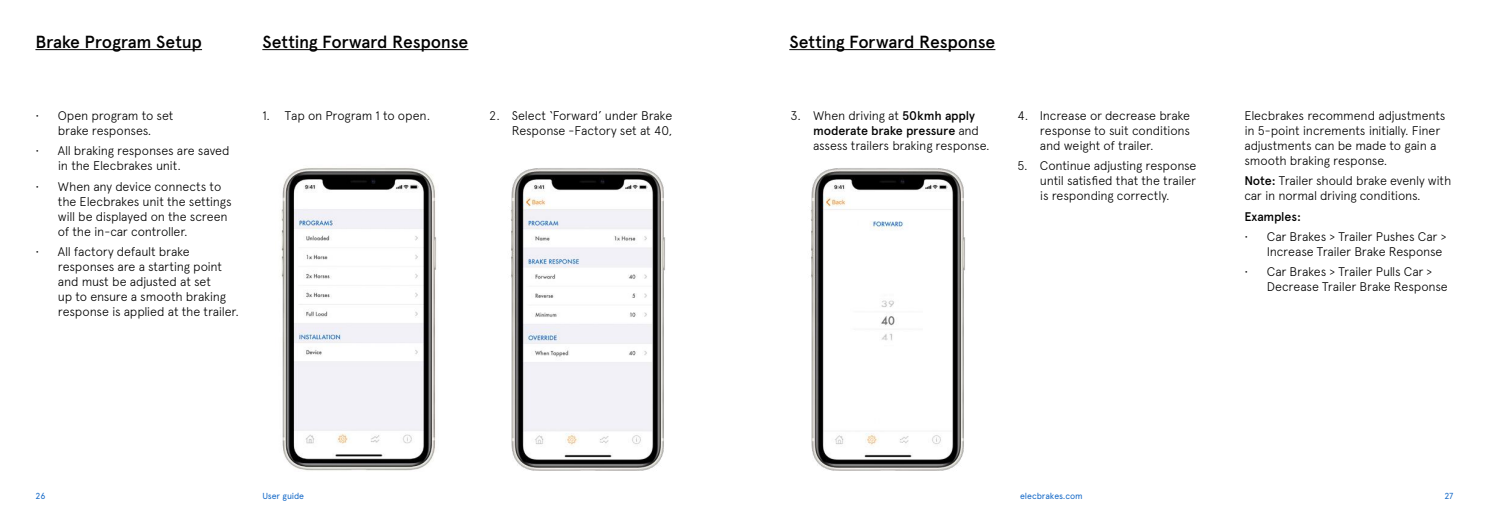
<style>
.page{position:relative;width:1489px;height:525px;background:#fff}
.page>*{position:absolute;margin:0;border:0;box-sizing:border-box;transform-origin:0 0}
.t1{font:500 17.5px "Apercu";letter-spacing:-.015em;color:#000}
.t2{font:300 12.5px/15px "Apercu";letter-spacing:-.015em;color:#000}
.t3{font:500 12.5px "Apercu";letter-spacing:-.02em;color:#000}
.t4{font:8.75px "Apercu";letter-spacing:-.01em;color:#1469c8}
.s1{font-weight:500}
</style>
<div class="page">
<img style="left:281px;top:168px;width:156px;height:303px">
<img style="left:511px;top:168px;width:154px;height:303px">
<img style="left:811px;top:168px;width:154px;height:303px">
<hr style="left:35px;top:49px;width:167px;height:1px;background:#000">
<hr style="left:262px;top:49px;width:206px;height:1px;background:#000">
<hr style="left:789px;top:49px;width:206px;height:1px;background:#000">
<h1 class="t1" style="left:35px;top:31px;width:168px">Brake Program Setup</h1>
<h1 class="t1" style="left:262px;top:31px;width:207px">Setting Forward Response</h1>
<h1 class="t1" style="left:789px;top:31px;width:207px">Setting Forward Response</h1>
<p class="t2" style="left:35px;top:108px;width:140px;text-align:center">• Open program to set brake responses.</p>
<p class="t2" style="left:58px;top:143px;width:173px;text-indent:-23px">• All braking responses are saved in the Elecbrakes unit.</p>
<p class="t2" style="left:58px;top:179px;width:175px;text-indent:-22px">• When any device connects to the Elecbrakes unit the settings will be displayed on the screen of the in-car controller.</p>
<p class="t2" style="left:58px;top:244px;width:182px;text-indent:-22px">• All factory default brake responses are a starting point and must be adjusted at set<br>up to ensure a smooth braking response is applied at the trailer.</p>
<p class="t2" style="left:262px;top:108px;width:169px">1. Tap on Program 1 to open.</p>
<p class="t2" style="left:489px;top:108px;width:184px;text-align:right">2. Select ‘Forward’ under Brake<br>Response -Factory set at 40,</p>
<p class="t2" style="left:813px;top:108px;width:178px;text-indent:-22px">3. When driving at <span class="s1">50kmh apply moderate brake pressure</span> and assess trailers braking response.</p>
<p class="t2" style="left:1039px;top:108px;width:152px;text-align:justify;text-indent:-22px">4. Increase or decrease brake response to suit conditions and weight of trailer.</p>
<p class="t2" style="left:1039px;top:158px;width:158px;text-align:justify;text-indent:-22px">5. Continue adjusting response until satisfied that the trailer is responding correctly.</p>
<p class="t2" style="left:1244px;top:108px;width:203px">Elecbrakes recommend adjustments in 5-point increments initially. Finer adjustments can be made to gain a smooth braking response.</p>
<p class="t2" style="left:1244px;top:173px;width:208px"><span class="s1">Note:</span> Trailer should brake evenly with car in normal driving conditions.</p>
<p class="t3" style="left:1244px;top:209px;width:58px">Examples:</p>
<p class="t2" style="left:1266px;top:229px;width:181px;text-indent:-23px">• Car Brakes &gt; Trailer Pushes Car &gt;<br>Increase Trailer Brake Response</p>
<p class="t2" style="left:1266px;top:264px;width:182px;text-indent:-23px">• Car Brakes &gt; Trailer Pulls Car &gt;<br>Decrease Trailer Brake Response</p>
<p class="t4" style="left:35px;top:490px;width:12px">26</p>
<p class="t4" style="left:262px;top:490px;width:43px">User guide</p>
<p class="t4" style="left:1020px;top:490px;width:64px">elecbrakes.com</p>
<p class="t4" style="left:1444px;top:490px;width:11px">27</p>
</div>
